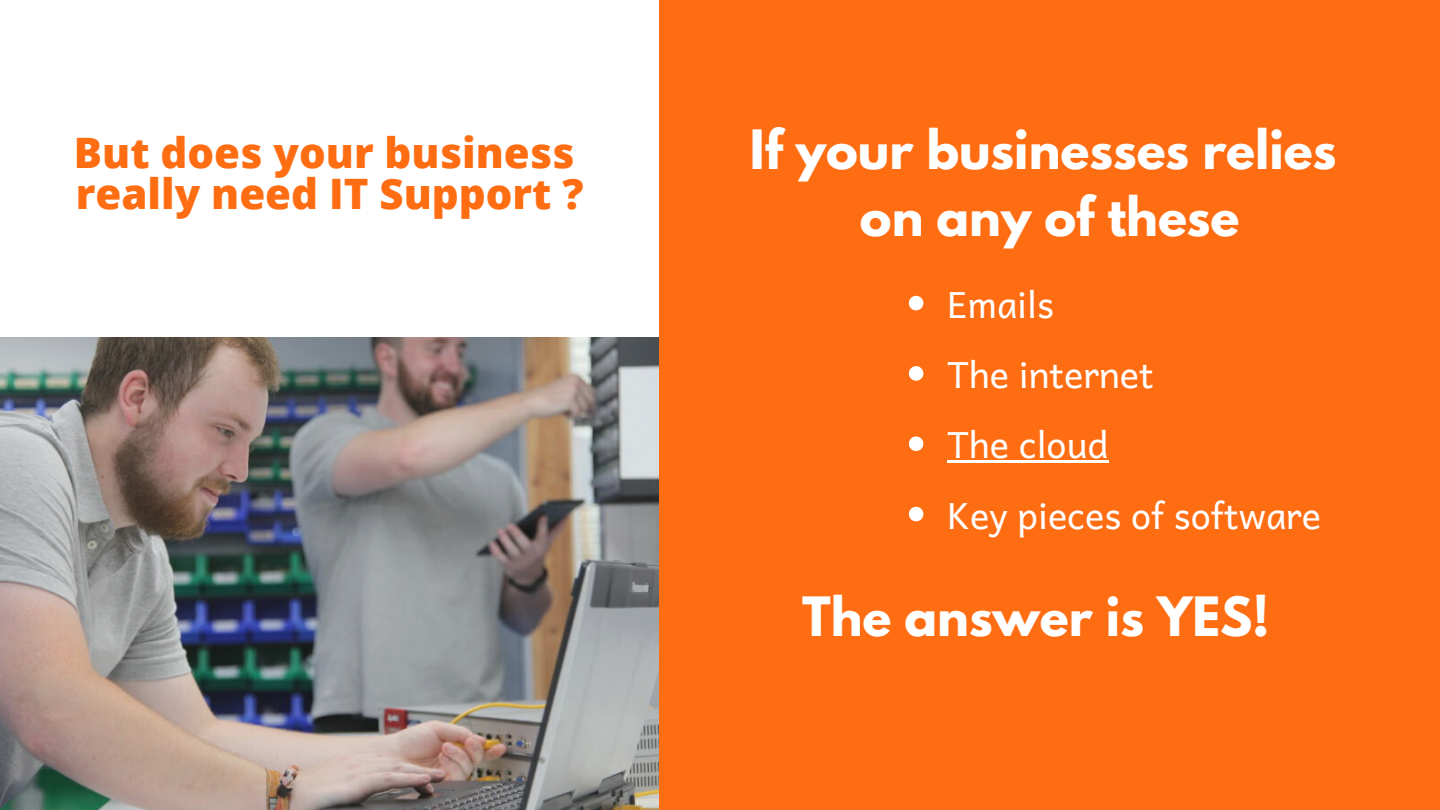
<style>
.page{position:relative;width:1440px;height:810px;background:#fff}
.page>*{position:absolute;margin:0;border:0;box-sizing:border-box;transform-origin:0 0}
.t1{font:700 48px/66.8px "League Spartan";color:#fff;text-align:center}
.t2{font:800 42px/41.1px "Open Sans";color:#ff6d13}
.t3{font:36px/70.3px "Andika";color:#fff}
</style>
<div class="page">
<img style="left:0;top:338px;width:659px;height:472px">
<div style="left:659px;top:0;width:781px;height:810px;background:#ff6d13"></div>
<svg style="left:909px;top:296px;width:14px;height:14px"></svg>
<svg style="left:909px;top:366px;width:14px;height:15px"></svg>
<svg style="left:909px;top:436px;width:14px;height:15px"></svg>
<hr style="left:947px;top:461px;width:161px;height:2px;background:#fff">
<svg style="left:909px;top:507px;width:14px;height:14px"></svg>
<p class="t2" style="left:74px;top:132px;width:511px">But does your business really need IT Support ?</p>
<p class="t1" style="left:750px;top:123px;width:588px">If your businesses relies on any of these</p>
<p class="t3" style="left:947px;top:268px;width:376px">Emails<br>The internet<br>The cloud<br>Key pieces of software</p>
<p class="t1" style="left:802px;top:589px;width:469px">The answer is YES!</p>
</div>
